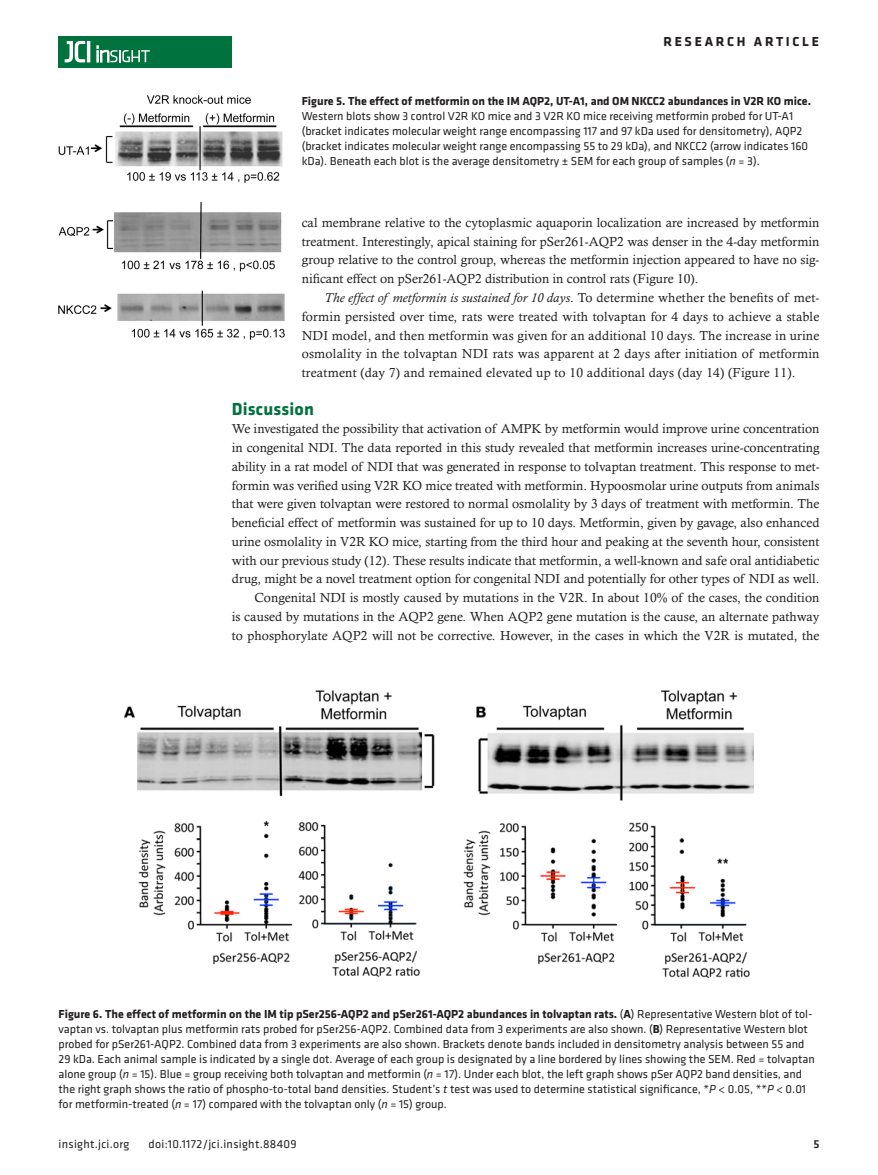
<style>
.page{position:relative;width:878px;height:1175px;background:#fff}
.page>*{position:absolute;margin:0;border:0;box-sizing:border-box;transform-origin:0 0}
.t1{font:700 18px "Klavika";letter-spacing:.01em;color:#00723e}
.t2{font:700 13.5px "Klavika Basic";letter-spacing:.2em;color:#231f20}
.t3{font:13.2px/18.8px "Calisto MT Std";color:#231f20;text-align:justify}
.t4{font:12px/15px "Klavika Basic";color:#231f20}
.t5{font:700 12px "Klavika Basic";color:#231f20}
.t6{font:12px "Klavika Basic";letter-spacing:.025em;color:#231f20}
.t7{font:500 12px "Klavika Basic";color:#231f20}
.s1{font-style:italic}
.s2{font-weight:700}
</style>
<div class="page">
<div style="left:59px;top:36px;width:173px;height:31px;background:#00723e"></div>
<hr style="left:87px;top:41px;width:3px;height:21px;background:#fff">
<svg style="left:64px;top:41px;width:21px;height:22px"></svg>
<svg style="left:97px;top:46px;width:53px;height:16px"></svg>
<img style="left:59px;top:96px;width:226px;height:243px">
<img style="left:125px;top:690px;width:628px;height:287px">
<p class="t2" style="left:663px;top:32px;width:157px">RESEARCH ARTICLE</p>
<p class="t5" style="left:302px;top:92px;width:511px">Figure 5. The effect of metformin on the IM AQP2, UT-A1, and OM NKCC2 abundances in V2R KO mice.</p>
<p class="t4" style="left:302px;top:108px;width:508px">Western blots show 3 control V2R KO mice and 3 V2R KO mice receiving metformin probed for UT-A1 (bracket indicates molecular weight range encompassing 117 and 97 kDa used for densitometry), AQP2 (bracket indicates molecular weight range encompassing 55 to 29 kDa), and NKCC2 (arrow indicates 160 kDa). Beneath each blot is the average densitometry ± SEM for each group of samples (<span class="s1">n</span> = 3).</p>
<p class="t3" style="left:302px;top:213px;width:519px">cal membrane relative to the cytoplasmic aquaporin localization are increased by metformin treatment. Interestingly, apical staining for pSer261-AQP2 was denser in the 4-day metformin group relative to the control group, whereas the metformin injection appeared to have no sig&shy;nificant effect on pSer261-AQP2 distribution in control rats (Figure 10).</p>
<p class="t3" style="left:302px;top:288px;width:519px;text-indent:22px"><span class="s1">The effect of metformin is sustained for 10 days</span>. To determine whether the benefits of met&shy;formin persisted over time, rats were treated with tolvaptan for 4 days to achieve a stable NDI model, and then metformin was given for an additional 10 days. The increase in urine osmolality in the tolvaptan NDI rats was apparent at 2 days after initiation of metformin treatment (day 7) and remained elevated up to 10 additional days (day 14) (Figure 11).</p>
<h1 class="t1" style="left:232px;top:395px;width:84px">Discussion</h1>
<p class="t3" style="left:232px;top:419px;width:589px;text-align:right">We investigated the possibility that activation of AMPK by metformin would improve urine concentration in congenital NDI. The data reported in this study revealed that metformin increases urine-concentrating ability in a rat model of NDI that was generated in response to tolvaptan treatment. This response to met&shy;formin was verified using V2R KO mice treated with metformin. Hypoosmolar urine outputs from animals that were given tolvaptan were restored to normal osmolality by 3 days of treatment with metformin. The beneficial effect of metformin was sustained for up to 10 days. Metformin, given by gavage, also enhanced urine osmolality in V2R KO mice, starting from the third hour and peaking at the seventh hour, consistent with our previous study (12). These results indicate that metformin, a well-known and safe oral antidiabetic drug, might be a novel treatment option for congenital NDI and potentially for other types of NDI as well.<br>Congenital NDI is mostly caused by mutations in the V2R. In about 10% of the cases, the condition<br>is caused by mutations in the AQP2 gene. When AQP2 gene mutation is the cause, an alternate pathway to phosphorylate AQP2 will not be corrective. However, in the cases in which the V2R is mutated, the</p>
<p class="t4" style="left:59px;top:1006px;width:757px"><span class="s2">Figure 6. The effect of metformin on the IM tip pSer256-AQP2 and pSer261-AQP2 abundances in tolvaptan rats.</span> (<span class="s2">A</span>) Representative Western blot of tol&shy;vaptan vs. tolvaptan plus metformin rats probed for pSer256-AQP2. Combined data from 3 experiments are also shown. (<span class="s2">B</span>) Representative Western blot probed for pSer261-AQP2. Combined data from 3 experiments are also shown. Brackets denote bands included in densitometry analysis between 55 and 29 kDa. Each animal sample is indicated by a single dot. Average of each group is designated by a line bordered by lines showing the SEM. Red = tolvaptan alone group (<span class="s1">n</span> = 15). Blue = group receiving both tolvaptan and metformin (<span class="s1">n</span> = 17). Under each blot, the left graph shows pSer AQP2 band densities, and the right graph shows the ratio of phospho-to-total band densities. Student’s <span class="s1">t</span> test was used to determine statistical significance, *<span class="s1">P</span> &lt; 0.05, **<span class="s1">P</span> &lt; 0.01 for metformin-treated (<span class="s1">n</span> = 17) compared with the tolvaptan only (<span class="s1">n</span> = 15) group.</p>
<p class="t6" style="left:58px;top:1135px;width:72px">insight.jci.org</p>
<p class="t6" style="left:148px;top:1135px;width:150px">doi:10.1172/jci.insight.88409</p>
<p class="t7" style="left:813px;top:1135px;width:8px">5</p>
</div>
